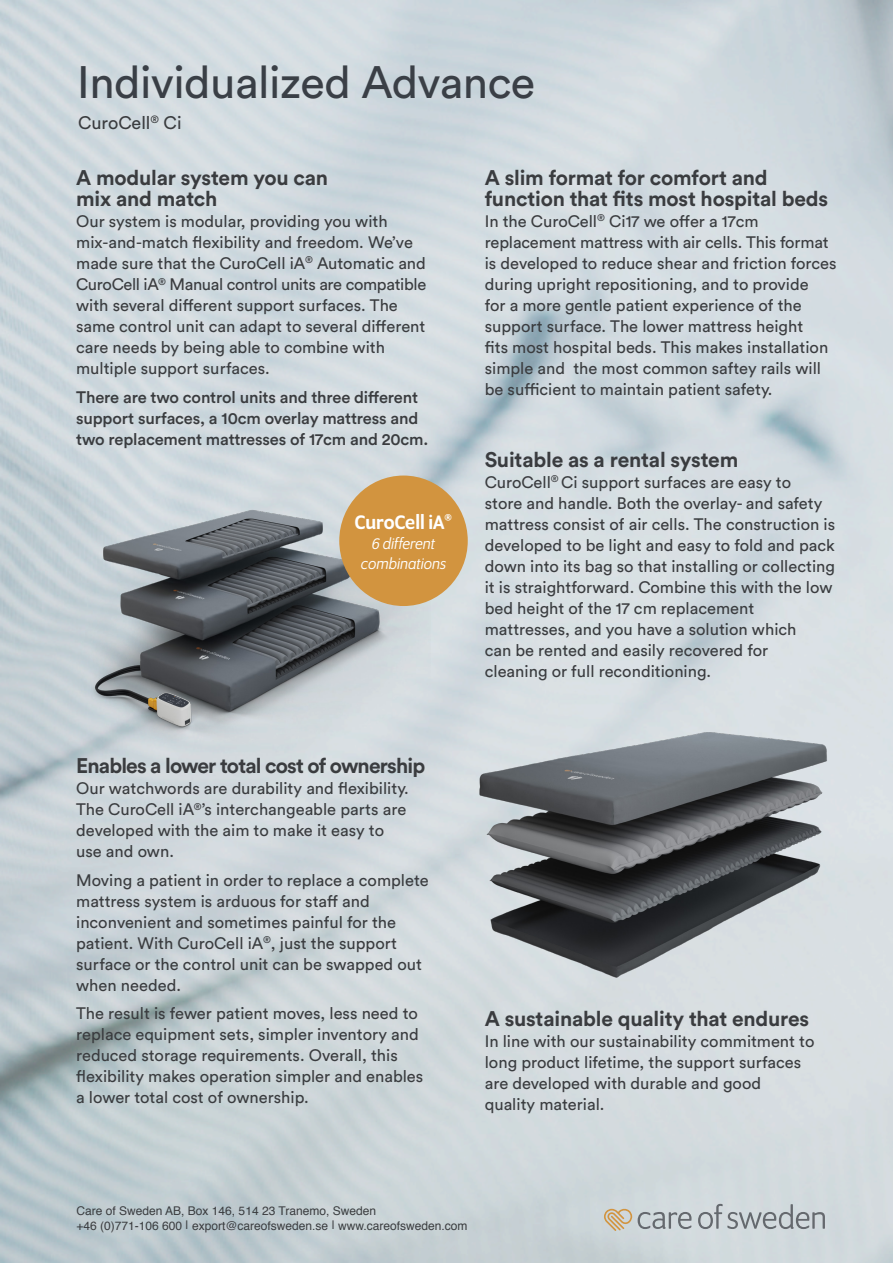
<style>
.page{position:relative;width:893px;height:1263px;background:#fff}
.page>*{position:absolute;margin:0;border:0;box-sizing:border-box;transform-origin:0 0}
.t1{font:45px "Circular Std";letter-spacing:-.01em;color:#3a3f46}
.t2{font:700 21px/21px "Circular Std";letter-spacing:-.01em;color:#3a3c3f}
.t3{font:700 21px "Circular Std";letter-spacing:-.04em;color:#3a3c3f}
.t4{font:500 21px "Program OT";letter-spacing:-.005em;color:#fff}
.t5{font:18px "Circular Std";color:#3a3c3f}
.t6{font:16.5px/21px "Circular Std";color:#3a3c3f}
.t7{font:500 16.5px "Circular Std";letter-spacing:-.01em;color:#3a3c3f}
.t8{font:italic 16.5px "Program OT";letter-spacing:-.005em;color:#fff}
.t9{font:12px "Helvetica";color:#3a3c3f}
</style>
<div class="page">
<img style="left:56px;top:466px;width:374px;height:293px">
<div style="left:339px;top:475px;width:129px;height:131px;background:#d2943f;border-radius:50%"></div>
<img style="left:446px;top:703px;width:413px;height:300px">
<svg style="left:638px;top:1204px;width:187px;height:25px;background:#b8bfc2"></svg>
<svg style="left:604px;top:1208px;width:28px;height:23px"></svg>
<p class="t1" style="left:77px;top:54px;width:459px">Individualized Advance</p>
<p class="t5" style="left:78px;top:112px;width:105px">CuroCell<sup>®</sup> Ci</p>
<p class="t2" style="left:76px;top:167px;width:254px">A modular system you can</p>
<p class="t2" style="left:76px;top:188px;width:143px">mix and match</p>
<p class="t6" style="left:76px;top:210px;width:352px">Our system is modular, providing you with mix-and-match flexibility and freedom. We’ve made sure that the CuroCell iA<sup>®</sup> Automatic and CuroCell iA<sup>®</sup> Manual control units are compatible with several different support surfaces. The same control unit can adapt to several different care needs by being able to combine with</p>
<p class="t6" style="left:76px;top:357px;width:195px">multiple support surfaces.</p>
<p class="t7" style="left:76px;top:386px;width:343px">There are two control units and three different</p>
<p class="t7" style="left:76px;top:407px;width:344px">support surfaces, a 10cm overlay mattress and</p>
<p class="t7" style="left:76px;top:428px;width:354px">two replacement mattresses of 17cm and 20cm.</p>
<p class="t4" style="left:355px;top:510px;width:99px">CuroCell iA<sup>®</sup></p>
<p class="t8" style="left:372px;top:534px;width:65px">6 different</p>
<p class="t8" style="left:361px;top:554px;width:87px">combinations</p>
<p class="t3" style="left:76px;top:752px;width:351px">Enables a lower total cost of ownership</p>
<p class="t6" style="left:76px;top:777px;width:334px">Our watchwords are durability and flexibility.<br>The CuroCell iA<sup>®</sup>’s interchangeable parts are</p>
<p class="t6" style="left:76px;top:819px;width:309px">developed with the aim to make it easy to</p>
<p class="t6" style="left:76px;top:840px;width:99px">use and own.</p>
<p class="t6" style="left:76px;top:869px;width:354px">Moving a patient in order to replace a complete mattress system is arduous for staff and</p>
<p class="t6" style="left:76px;top:911px;width:347px">inconvenient and sometimes painful for the patient. With CuroCell iA<sup>®</sup>, just the support surface or the control unit can be swapped out when needed.</p>
<p class="t6" style="left:76px;top:1002px;width:349px">The result is fewer patient moves, less need to replace equipment sets, simpler inventory and reduced storage requirements. Overall, this flexibility makes operation simpler and enables a lower total cost of ownership.</p>
<p class="t2" style="left:485px;top:167px;width:345px">A slim format for comfort and function that fits most hospital beds</p>
<p class="t6" style="left:485px;top:210px;width:275px">In the CuroCell<sup>®</sup> Ci17 we offer a 17cm</p>
<p class="t6" style="left:485px;top:231px;width:353px">replacement mattress with air cells. This format is developed to reduce shear and friction forces during upright repositioning, and to provide<br>for a more gentle patient experience of the support surface. The lower mattress height<br>fits most hospital beds. This makes installation simple and the most common saftey rails will be sufficient to maintain patient safety.</p>
<p class="t2" style="left:485px;top:449px;width:255px">Suitable as a rental system</p>
<p class="t6" style="left:485px;top:471px;width:308px">CuroCell<sup>®</sup> Ci support surfaces are easy to</p>
<p class="t6" style="left:485px;top:492px;width:339px">store and handle. Both the overlay- and safety</p>
<p class="t6" style="left:485px;top:513px;width:352px">mattress consist of air cells. The construction is developed to be light and easy to fold and pack down into its bag so that installing or collecting it is straightforward. Combine this with the low bed height of the 17 cm replacement</p>
<p class="t6" style="left:485px;top:618px;width:313px">mattresses, and you have a solution which</p>
<p class="t6" style="left:485px;top:639px;width:285px">can be rented and easily recovered for</p>
<p class="t6" style="left:485px;top:660px;width:228px">cleaning or full reconditioning.</p>
<p class="t2" style="left:485px;top:1007px;width:326px">A sustainable quality that endures</p>
<p class="t6" style="left:485px;top:1030px;width:331px">In line with our sustainability commitment to long product lifetime, the support surfaces</p>
<p class="t6" style="left:485px;top:1072px;width:278px">are developed with durable and good</p>
<p class="t6" style="left:485px;top:1093px;width:121px">quality material.</p>
<p class="t9" style="left:77px;top:1201px;width:301px">Care of Sweden AB, Box 146, 514 23 Tranemo, Sweden</p>
<p class="t9" style="left:77px;top:1216px;width:392px">+46 (0)771-106 600 | export@careofsweden.se | www.careofsweden.com</p>
</div>
